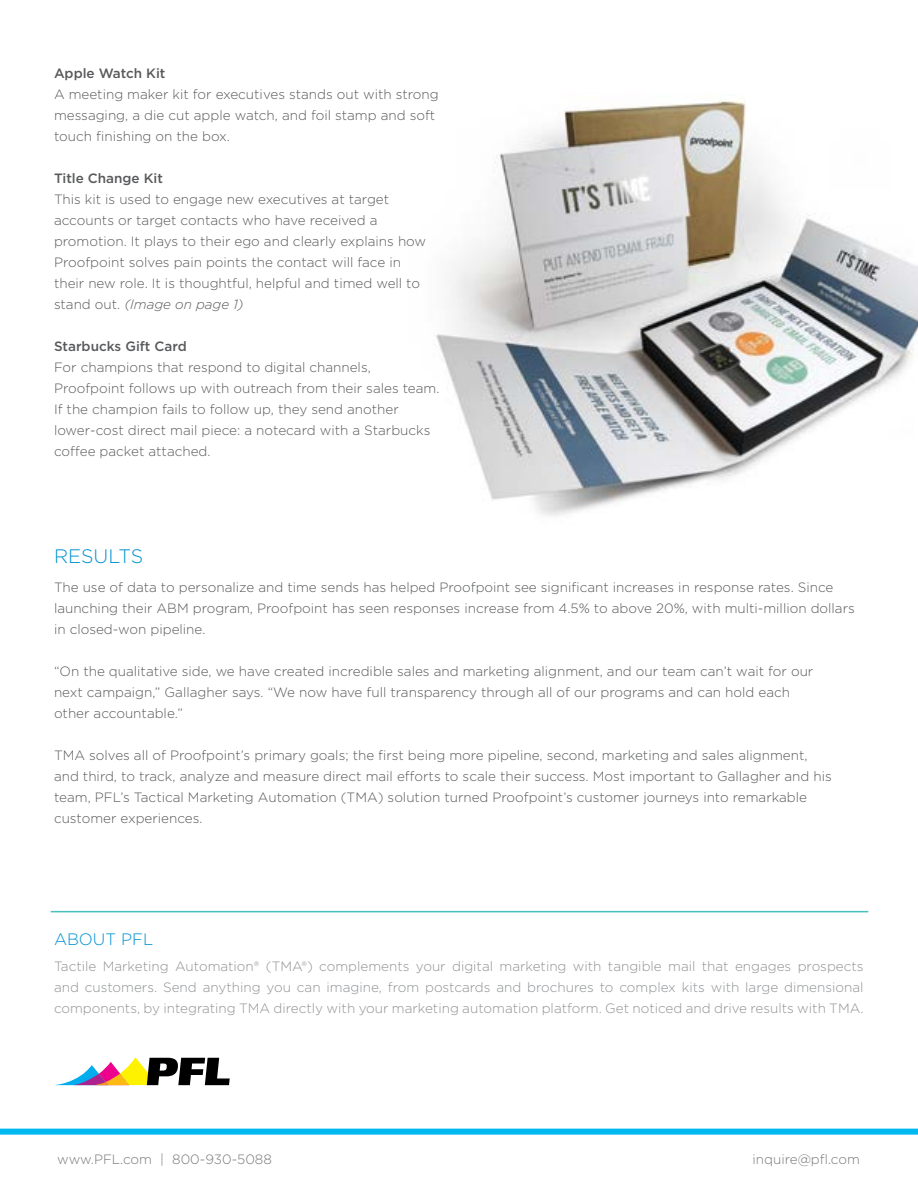
<style>
.page{position:relative;width:918px;height:1188px;background:#fff}
.page>*{position:absolute;margin:0;border:0;box-sizing:border-box;transform-origin:0 0}
.t1{font:300 19.5px "Gotham";color:#0091d1}
.t2{font:300 16.5px "Gotham";color:#0091d1}
.t3{font:300 13.5px/21px "Gotham";color:#58595b}
.t4{font:300 13.5px/21px "Gotham";color:#8f9194;text-align:justify}
.t5{font:500 13.5px "Gotham";color:#58595b}
.t6{font:300 13.5px "Gotham";color:#77787b}
.s1{font-style:italic}
</style>
<div class="page">
<div style="left:0;top:1129px;width:918px;height:6px;background:#00b9f1"></div>
<img style="left:436px;top:100px;width:482px;height:416px">
<hr style="left:51px;top:911px;width:817px;height:1px;background:#46c1be">
<svg style="left:56px;top:1057px;width:174px;height:28px"></svg>
<p class="t5" style="left:54px;top:65px;width:113px">Apple Watch Kit</p>
<p class="t3" style="left:54px;top:84px;width:386px">A meeting maker kit for executives stands out with strong messaging, a die cut apple watch, and foil stamp and soft touch finishing on the box.</p>
<p class="t5" style="left:54px;top:170px;width:111px">Title Change Kit</p>
<p class="t3" style="left:54px;top:189px;width:374px">This kit is used to engage new executives at target accounts or target contacts who have received a promotion. It plays to their ego and clearly explains how Proofpoint solves pain points the contact will face in their new role. It is thoughtful, helpful and timed well to stand out. <span class="s1">(Image on page 1)</span></p>
<p class="t5" style="left:54px;top:338px;width:134px">Starbucks Gift Card</p>
<p class="t3" style="left:54px;top:357px;width:387px">For champions that respond to digital channels, Proofpoint follows up with outreach from their sales team.<br>If the champion fails to follow up, they send another lower-cost direct mail piece: a notecard with a Starbucks coffee packet attached.</p>
<h1 class="t1" style="left:54px;top:544px;width:91px">RESULTS</h1>
<p class="t3" style="left:54px;top:576px;width:802px">The use of data to personalize and time sends has helped Proofpoint see significant increases in response rates. Since launching their ABM program, Proofpoint has seen responses increase from 4.5% to above 20%, with multi-million dollars in closed-won pipeline.</p>
<p class="t3" style="left:54px;top:660px;width:761px">“On the qualitative side, we have created incredible sales and marketing alignment, and our team can’t wait for our next campaign,” Gallagher says. “We now have full transparency through all of our programs and can hold each other accountable.”</p>
<p class="t3" style="left:54px;top:744px;width:779px">TMA solves all of Proofpoint’s primary goals; the first being more pipeline, second, marketing and sales alignment, and third, to track, analyze and measure direct mail efforts to scale their success. Most important to Gallagher and his team, PFL’s Tactical Marketing Automation (TMA) solution turned Proofpoint’s customer journeys into remarkable customer experiences.</p>
<p class="t2" style="left:54px;top:929px;width:101px">ABOUT PFL</p>
<p class="t4" style="left:54px;top:955px;width:811px">Tactile Marketing Automation® (TMA®) complements your digital marketing with tangible mail that engages prospects and customers. Send anything you can imagine, from postcards and brochures to complex kits with large dimensional components, by integrating TMA directly with your marketing automation platform. Get noticed and drive results with TMA.</p>
<p class="t6" style="left:57px;top:1150px;width:216px">www.PFL.com | 800-930-5088</p>
<p class="t6" style="left:753px;top:1150px;width:109px">inquire@pfl.com</p>
</div>
